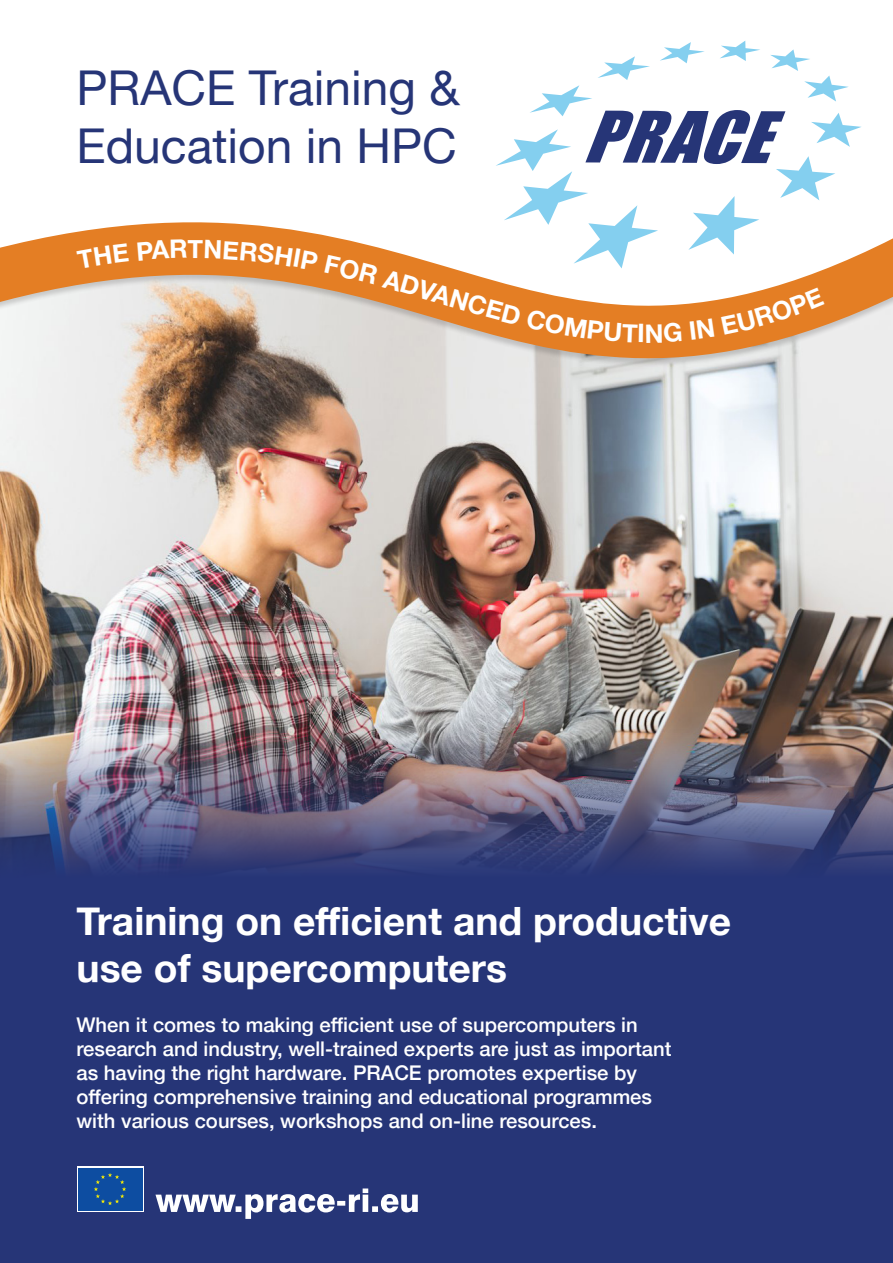
<style>
.page{position:relative;width:893px;height:1263px;background:#fff}
.page>*{position:absolute;margin:0;border:0;box-sizing:border-box;transform-origin:0 0}
.t1{font:48px/57.6px "Helvetica Neue";color:#263577}
.t2{font:700 39px/46.8px "Helvetica Neue";color:#fff}
.t3{font:700 25.5px "Helvetica Neue";color:#fff}
.t4{font:500 20.25px/24px "Helvetica Neue";color:#fff}
</style>
<div class="page">
<div style="left:0;top:927px;width:893px;height:336px;background:#263577"></div>
<img style="left:0;top:494px;width:893px;height:433px">
<svg style="left:0;top:126px;width:893px;height:368px"></svg>
<svg style="left:496px;top:41px;width:365px;height:227px"></svg>
<svg style="left:155px;top:1188px;width:263px;height:31px"></svg>
<div style="left:77px;top:1166px;width:67px;height:46px;background:linear-gradient(to right,#0d4da1,#0d4da1)"></div>
<div style="left:78px;top:1168px;width:64px;height:42px;background:#0d4da1"></div>
<svg style="left:94px;top:1173px;width:32px;height:32px"></svg>
<svg style="left:77px;top:243px;width:52px;height:26px"></svg>
<svg style="left:137px;top:240px;width:50px;height:20px"></svg>
<div style="left:205px;top:240px;width:114px;height:31px;background:#e47e24"></div>
<div style="left:325px;top:255px;width:53px;height:30px;background:#e47e24"></div>
<svg style="left:486px;top:299px;width:195px;height:44px;background:#e58735"></svg>
<svg style="left:690px;top:319px;width:24px;height:21px"></svg>
<svg style="left:721px;top:287px;width:103px;height:48px;background:#e58937"></svg>
<p class="t1" style="left:76px;top:62px;width:385px">PRACE Training &amp;<br>Education in HPC</p>
<p class="t3" style="left:187px;top:229px;width:17px">T</p>
<p class="t3" style="left:390px;top:259px;width:108px;rotate:16deg">ADVANC</p>
<p class="t2" style="left:77px;top:899px;width:656px">Training on efficient and productive use of supercomputers</p>
<p class="t4" style="left:77px;top:1011px;width:596px">When it comes to making efficient use of supercomputers in research and industry, well-trained experts are just as important as having the right hardware. PRACE promotes expertise by offering comprehensive training and educational programmes with various courses, workshops and on-line resources.</p>
</div>
